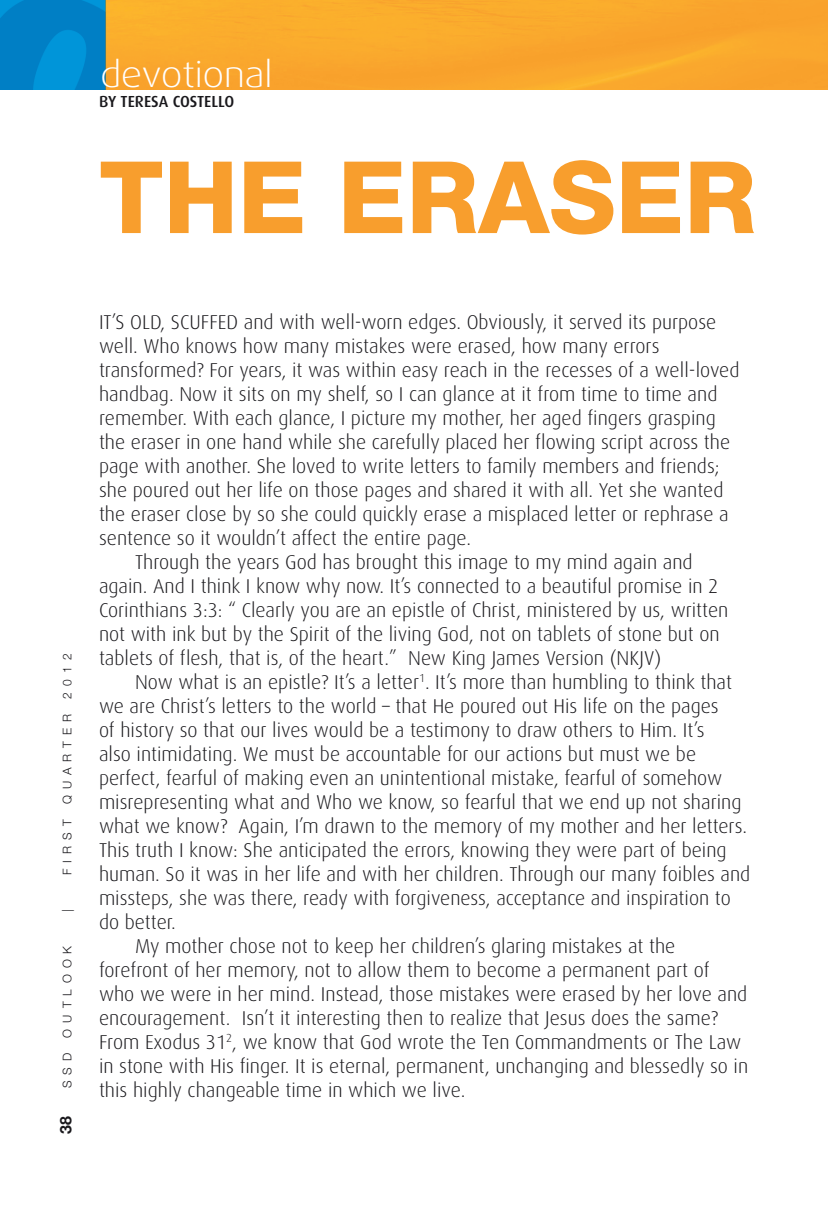
<style>
.page{position:relative;width:828px;height:1224px;background:#fff}
.page>*{position:absolute;margin:0;border:0;box-sizing:border-box;transform-origin:0 0}
.t1{font:800 100px "Helvetica Neue";color:#f89e2d}
.t2{font:300 36px "Dax Wide";color:#fff}
.t3{font:300 20px "Dax";color:#19181c}
.t4{font:500 16px "Dax";color:#19181c}
.t5{font:700 16px "Helvetica Neue";color:#19181c}
.t6{font:300 12px "Helvetica Neue";letter-spacing:.5em;color:#19181c}
</style>
<div class="page">
<img style="left:0;top:0;width:828px;height:90px">
<h2 class="t2" style="left:100px;top:55px;width:173px">devotional</h2>
<p class="t4" style="left:99px;top:93px;width:137px">by TERESA COSTELLO</p>
<h1 class="t1" style="left:99px;top:138px;width:659px">THE ERASER</h1>
<p class="t6" style="left:60px;top:698px;width:46px;rotate:-90deg">2012</p>
<p class="t6" style="left:60px;top:804px;width:92px;rotate:-90deg">quarter</p>
<p class="t6" style="left:60px;top:875px;width:57px;rotate:-90deg">firs t</p>
<p class="t6" style="left:60px;top:912px;width:4px;rotate:-90deg">|</p>
<p class="t6" style="left:60px;top:1038px;width:93px;rotate:-90deg">Outlook</p>
<p class="t6" style="left:60px;top:1088px;width:37px;rotate:-90deg">SSD</p>
<p class="t5" style="left:56px;top:1134px;width:19px;rotate:-90deg">38</p>
<p class="t3" style="left:99px;top:311px;width:83px">It’s old, scuffed</p>
<p class="t3" style="left:244px;top:311px;width:474px">and with well-worn edges. Obviously, it served its purpose</p>
<p class="t3" style="left:99px;top:335px;width:562px">well. Who knows how many mistakes were erased, how many errors</p>
<p class="t3" style="left:99px;top:359px;width:642px">transformed? For years, it was within easy reach in the recesses of a well-loved</p>
<p class="t3" style="left:99px;top:383px;width:620px">handbag. Now it sits on my shelf, so I can glance at it from time to time and</p>
<p class="t3" style="left:99px;top:407px;width:618px">remember. With each glance, I picture my mother, her aged fingers grasping</p>
<p class="t3" style="left:99px;top:431px;width:633px">the eraser in one hand while she carefully placed her flowing script across the</p>
<p class="t3" style="left:99px;top:455px;width:622px">page with another. She loved to write letters to family members and friends;</p>
<p class="t3" style="left:99px;top:479px;width:626px">she poured out her life on those pages and shared it with all. Yet she wanted</p>
<p class="t3" style="left:99px;top:503px;width:631px">the eraser close by so she could quickly erase a misplaced letter or rephrase a</p>
<p class="t3" style="left:99px;top:527px;width:374px">sentence so it wouldn’t affect the entire page.</p>
<p class="t3" style="left:135px;top:551px;width:559px">Through the years God has brought this image to my mind again and</p>
<p class="t3" style="left:99px;top:575px;width:621px">again. And I think I know why now. It’s connected to a beautiful promise in 2</p>
<p class="t3" style="left:99px;top:599px;width:631px">Corinthians 3:3: “ Clearly you are an epistle of Christ, ministered by us, written</p>
<p class="t3" style="left:99px;top:623px;width:622px">not with ink but by the Spirit of the living God, not on tablets of stone but on</p>
<p class="t3" style="left:99px;top:647px;width:564px">tablets of flesh, that is, of the heart.” New King James Version (NKJV)</p>
<p class="t3" style="left:135px;top:671px;width:599px">Now what is an epistle? It’s a letter<sup>1</sup>. It’s more than humbling to think that</p>
<p class="t3" style="left:99px;top:695px;width:621px">we are Christ’s letters to the world – that He poured out His life on the pages</p>
<p class="t3" style="left:99px;top:719px;width:607px">of history so that our lives would be a testimony to draw others to Him. It’s</p>
<p class="t3" style="left:99px;top:743px;width:599px">also intimidating. We must be accountable for our actions but must we be</p>
<p class="t3" style="left:99px;top:767px;width:625px">perfect, fearful of making even an unintentional mistake, fearful of somehow</p>
<p class="t3" style="left:99px;top:791px;width:644px">misrepresenting what and Who we know, so fearful that we end up not sharing</p>
<p class="t3" style="left:99px;top:815px;width:650px">what we know? Again, I’m drawn to the memory of my mother and her letters.</p>
<p class="t3" style="left:99px;top:839px;width:629px">This truth I know: She anticipated the errors, knowing they were part of being</p>
<p class="t3" style="left:99px;top:863px;width:653px">human. So it was in her life and with her children. Through our many foibles and</p>
<p class="t3" style="left:99px;top:887px;width:633px">missteps, she was there, ready with forgiveness, acceptance and inspiration to</p>
<p class="t3" style="left:99px;top:911px;width:78px">do better.</p>
<p class="t3" style="left:135px;top:935px;width:542px">My mother chose not to keep her children’s glaring mistakes at the</p>
<p class="t3" style="left:99px;top:959px;width:612px">forefront of her memory, not to allow them to become a permanent part of</p>
<p class="t3" style="left:99px;top:983px;width:650px">who we were in her mind. Instead, those mistakes were erased by her love and</p>
<p class="t3" style="left:99px;top:1007px;width:621px">encouragement. Isn’t it interesting then to realize that Jesus does the same?</p>
<p class="t3" style="left:99px;top:1031px;width:644px">From Exodus 31<sup>2</sup>, we know that God wrote the Ten Commandments or The Law</p>
<p class="t3" style="left:99px;top:1055px;width:651px">in stone with His finger. It is eternal, permanent, unchanging and blessedly so in</p>
<p class="t3" style="left:99px;top:1079px;width:368px">this highly changeable time in which we live.</p>
</div>
